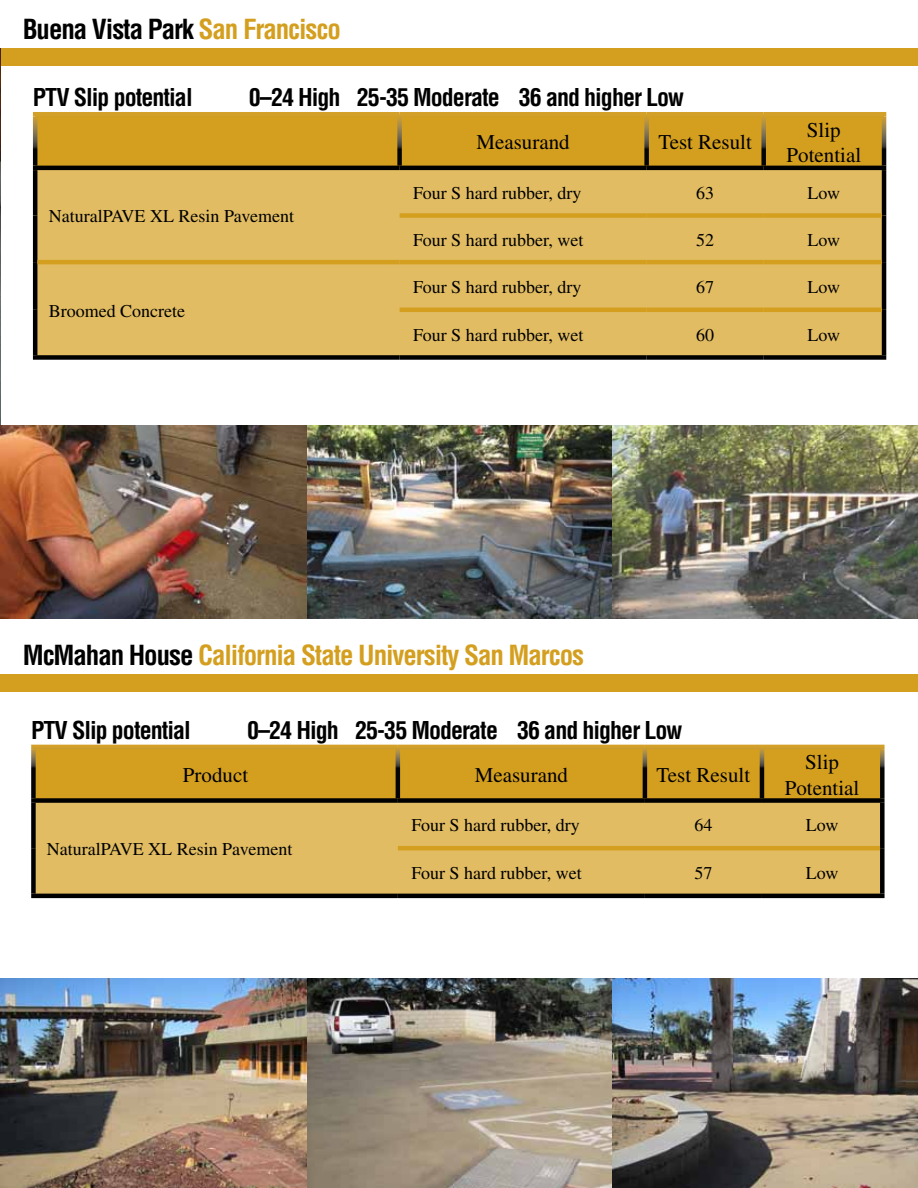
<style>
.page{position:relative;width:918px;height:1188px;background:#fff}
.page>*{position:absolute;margin:0;border:0;box-sizing:border-box;transform-origin:0 0}
.t1{font:700 condensed 27px "Helvetica";letter-spacing:-.04em;color:#d49f1f}
.t2{font:700 condensed 27px "Helvetica";letter-spacing:-.04em;color:#000}
.t3{font:700 condensed 24px "Helvetica";letter-spacing:-.04em;color:#000}
.t4{font:21px/25.2px "Times";color:#000;text-align:center}
.t5{font:18px "Times";color:#000}
.s1{color:#d49f1f}
.s2{color:#000}
</style>
<div class="page">
<div style="left:0;top:48px;width:918px;height:17px;background:#d49f1f"></div>
<img style="left:0;top:49px;width:1px;height:409px">
<div style="left:37px;top:116px;width:845px;height:50px;background:#d49f1f"></div>
<div style="left:37px;top:170px;width:845px;height:185px;background:#e1bc62"></div>
<hr style="left:33px;top:112px;width:367px;height:4px;background:#d3a02a">
<svg style="left:33px;top:116px;width:4px;height:50px"></svg>
<hr style="left:400px;top:112px;width:247px;height:4px;background:#d3a02a">
<svg style="left:397px;top:116px;width:5px;height:50px"></svg>
<hr style="left:647px;top:112px;width:117px;height:4px;background:#d3a02a">
<svg style="left:644px;top:116px;width:5px;height:50px"></svg>
<hr style="left:764px;top:112px;width:122px;height:4px;background:#d3a02a">
<svg style="left:761px;top:116px;width:5px;height:50px"></svg>
<svg style="left:882px;top:116px;width:4px;height:50px"></svg>
<hr style="left:33px;top:166px;width:367px;height:4px;background:#000">
<hr style="left:33px;top:170px;width:4px;height:46px;background:#000">
<hr style="left:33px;top:216px;width:4px;height:46px;background:#000">
<hr style="left:400px;top:166px;width:247px;height:4px;background:#000">
<hr style="left:647px;top:166px;width:117px;height:4px;background:#000">
<hr style="left:764px;top:166px;width:122px;height:4px;background:#000">
<hr style="left:882px;top:170px;width:4px;height:46px;background:#000">
<hr style="left:882px;top:216px;width:4px;height:46px;background:#000">
<hr style="left:33px;top:262px;width:4px;height:48px;background:#000">
<hr style="left:33px;top:310px;width:4px;height:45px;background:#000">
<div style="left:33px;top:355px;width:367px;height:5px;background:#000"></div>
<hr style="left:882px;top:262px;width:4px;height:48px;background:#000">
<hr style="left:882px;top:310px;width:4px;height:45px;background:#000">
<div style="left:400px;top:355px;width:247px;height:5px;background:#000"></div>
<div style="left:647px;top:355px;width:117px;height:5px;background:#000"></div>
<div style="left:764px;top:355px;width:122px;height:5px;background:#000"></div>
<div style="left:400px;top:213px;width:247px;height:5px;background:#d49f1f"></div>
<div style="left:647px;top:213px;width:117px;height:5px;background:#d49f1f"></div>
<div style="left:764px;top:213px;width:118px;height:5px;background:#d49f1f"></div>
<hr style="left:37px;top:260px;width:363px;height:4px;background:#d49f1f">
<hr style="left:400px;top:260px;width:247px;height:4px;background:#d49f1f">
<hr style="left:647px;top:260px;width:117px;height:4px;background:#d49f1f">
<hr style="left:764px;top:260px;width:118px;height:4px;background:#d49f1f">
<hr style="left:400px;top:308px;width:247px;height:4px;background:#d49f1f">
<hr style="left:647px;top:308px;width:117px;height:4px;background:#d49f1f">
<hr style="left:764px;top:308px;width:118px;height:4px;background:#d49f1f">
<img style="left:0;top:425px;width:918px;height:193px">
<img style="left:0;top:978px;width:918px;height:209px">
<div style="left:0;top:674px;width:918px;height:18px;background:#d49f1f"></div>
<div style="left:36px;top:749px;width:844px;height:49px;background:#d49f1f"></div>
<div style="left:36px;top:803px;width:844px;height:91px;background:#e1bc62"></div>
<hr style="left:31px;top:745px;width:367px;height:4px;background:#d3a02b">
<svg style="left:31px;top:749px;width:5px;height:49px"></svg>
<hr style="left:398px;top:745px;width:247px;height:4px;background:#d19f2b">
<svg style="left:396px;top:749px;width:4px;height:49px"></svg>
<hr style="left:645px;top:745px;width:117px;height:4px;background:#d19f2b">
<svg style="left:643px;top:749px;width:4px;height:49px"></svg>
<hr style="left:762px;top:745px;width:123px;height:4px;background:#d3a02b">
<svg style="left:760px;top:749px;width:4px;height:49px"></svg>
<svg style="left:880px;top:749px;width:5px;height:49px"></svg>
<div style="left:31px;top:798px;width:367px;height:5px;background:#000"></div>
<div style="left:398px;top:798px;width:247px;height:5px;background:#000"></div>
<div style="left:645px;top:798px;width:117px;height:5px;background:#000"></div>
<div style="left:762px;top:798px;width:123px;height:5px;background:#000"></div>
<div style="left:31px;top:803px;width:5px;height:45px;background:#000"></div>
<div style="left:31px;top:848px;width:5px;height:46px;background:#000"></div>
<hr style="left:31px;top:894px;width:367px;height:4px;background:#000">
<div style="left:880px;top:803px;width:5px;height:45px;background:#000"></div>
<div style="left:880px;top:848px;width:5px;height:46px;background:#000"></div>
<hr style="left:398px;top:894px;width:247px;height:4px;background:#000">
<hr style="left:645px;top:894px;width:117px;height:4px;background:#000">
<hr style="left:762px;top:894px;width:123px;height:4px;background:#000">
<hr style="left:398px;top:846px;width:247px;height:4px;background:#d49f1f">
<hr style="left:645px;top:846px;width:117px;height:4px;background:#d49f1f">
<hr style="left:762px;top:846px;width:118px;height:4px;background:#d49f1f">
<h1 class="t2" style="left:23px;top:12px;width:320px">Buena Vista Park <span class="s1">San Francisco</span></h1>
<h2 class="t3" style="left:33px;top:82px;width:161px">PTV Slip potential</h2>
<h2 class="t3" style="left:249px;top:82px;width:437px">0–24 High 25-35 Moderate 36 and higher Low</h2>
<p class="t4" style="left:476px;top:130px;width:95px">Measurand</p>
<p class="t4" style="left:658px;top:130px;width:95px">Test Result</p>
<p class="t4" style="left:787px;top:117px;width:76px">Slip<br>Potential</p>
<p class="t5" style="left:49px;top:206px;width:247px">NaturalPAVE XL Resin Pavement</p>
<p class="t5" style="left:49px;top:301px;width:138px">Broomed Concrete</p>
<p class="t5" style="left:413px;top:183px;width:170px">Four S hard rubber, dry</p>
<p class="t5" style="left:696px;top:183px;width:19px">63</p>
<p class="t5" style="left:808px;top:183px;width:34px">Low</p>
<p class="t5" style="left:413px;top:230px;width:172px">Four S hard rubber, wet</p>
<p class="t5" style="left:696px;top:230px;width:19px">52</p>
<p class="t5" style="left:808px;top:230px;width:34px">Low</p>
<p class="t5" style="left:413px;top:277px;width:170px">Four S hard rubber, dry</p>
<p class="t5" style="left:696px;top:277px;width:19px">67</p>
<p class="t5" style="left:808px;top:277px;width:34px">Low</p>
<p class="t5" style="left:413px;top:325px;width:172px">Four S hard rubber, wet</p>
<p class="t5" style="left:696px;top:325px;width:19px">60</p>
<p class="t5" style="left:808px;top:325px;width:34px">Low</p>
<h1 class="t1" style="left:23px;top:638px;width:563px"><span class="s2">McMahan House</span> California State University San Marcos</h1>
<h2 class="t3" style="left:31px;top:715px;width:161px">PTV Slip potential</h2>
<h2 class="t3" style="left:247px;top:715px;width:437px">0–24 High 25-35 Moderate 36 and higher Low</h2>
<p class="t4" style="left:183px;top:762px;width:67px">Product</p>
<p class="t4" style="left:475px;top:762px;width:95px">Measurand</p>
<p class="t4" style="left:657px;top:762px;width:95px">Test Result</p>
<p class="t4" style="left:785px;top:750px;width:76px">Slip<br>Potential</p>
<p class="t5" style="left:47px;top:839px;width:247px">NaturalPAVE XL Resin Pavement</p>
<p class="t5" style="left:411px;top:815px;width:170px">Four S hard rubber, dry</p>
<p class="t5" style="left:694px;top:815px;width:19px">64</p>
<p class="t5" style="left:806px;top:815px;width:34px">Low</p>
<p class="t5" style="left:411px;top:863px;width:172px">Four S hard rubber, wet</p>
<p class="t5" style="left:694px;top:863px;width:19px">57</p>
<p class="t5" style="left:806px;top:863px;width:34px">Low</p>
</div>
